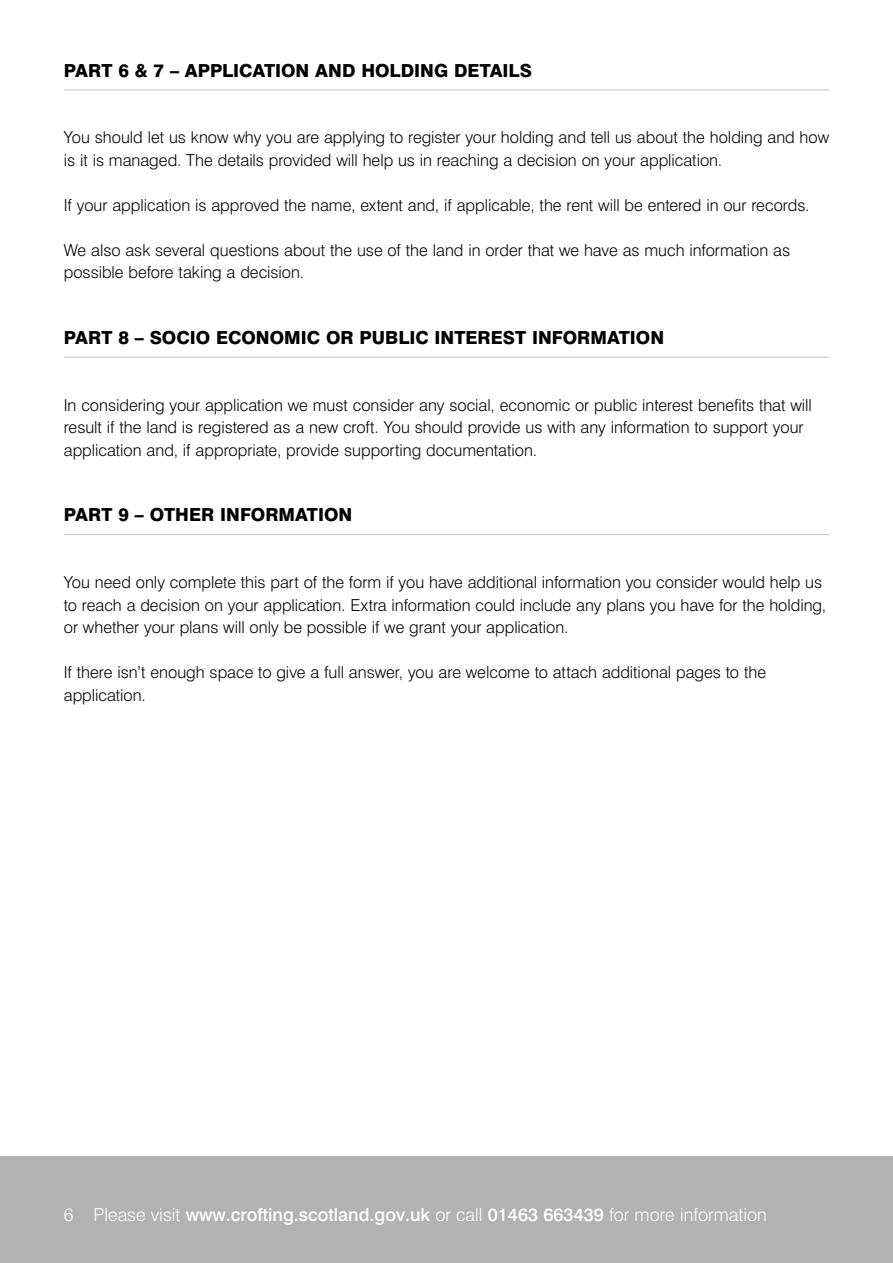
<style>
.page{position:relative;width:893px;height:1263px;background:#fff}
.page>*{position:absolute;margin:0;border:0;box-sizing:border-box;transform-origin:0 0}
.t1{font:800 18px "Swiss 721 BT";color:#000}
.t2{font:500 18px "Swiss 721 BT";color:#fff}
.t3{font:300 16.5px/22.5px "Swiss 721 BT";color:#000}
.s1{font-weight:300}
</style>
<div class="page">
<div style="left:0;top:1157px;width:893px;height:106px;background:#b3b2b2"></div>
<hr style="left:64px;top:89px;width:765px;height:1px;background:#c6c6c6">
<hr style="left:64px;top:357px;width:765px;height:1px;background:#c6c6c6">
<hr style="left:64px;top:534px;width:765px;height:1px;background:#c6c6c6">
<p class="t1" style="left:64px;top:59px;width:470px">PART 6 &amp; 7 – APPLICATION AND HOLDING DETAILS</p>
<p class="t3" style="left:64px;top:126px;width:767px">You should let us know why you are applying to register your holding and tell us about the holding and how is it is managed. The details provided will help us in reaching a decision on your application.</p>
<p class="t3" style="left:64px;top:194px;width:747px">If your application is approved the name, extent and, if applicable, the rent will be entered in our records.</p>
<p class="t3" style="left:64px;top:239px;width:728px">We also ask several questions about the use of the land in order that we have as much information as possible before taking a decision.</p>
<p class="t1" style="left:64px;top:327px;width:602px">PART 8 – SOCIO ECONOMIC OR PUBLIC INTEREST INFORMATION</p>
<p class="t3" style="left:64px;top:393px;width:750px">In considering your application we must consider any social, economic or public interest benefits that will result if the land is registered as a new croft. You should provide us with any information to support your application and, if appropriate, provide supporting documentation.</p>
<p class="t1" style="left:64px;top:504px;width:290px">PART 9 – OTHER INFORMATION</p>
<p class="t3" style="left:64px;top:571px;width:764px">You need only complete this part of the form if you have additional information you consider would help us to reach a decision on your application. Extra information could include any plans you have for the holding, or whether your plans will only be possible if we grant your application.</p>
<p class="t3" style="left:64px;top:661px;width:704px">If there isn’t enough space to give a full answer, you are welcome to attach additional pages to the application.</p>
<p class="t2" style="left:64px;top:1203px;width:704px"><span class="s1">6 Please visit</span> www.crofting.scotland.gov.uk <span class="s1">or call</span> 01463 663439 <span class="s1">for more information</span></p>
</div>
